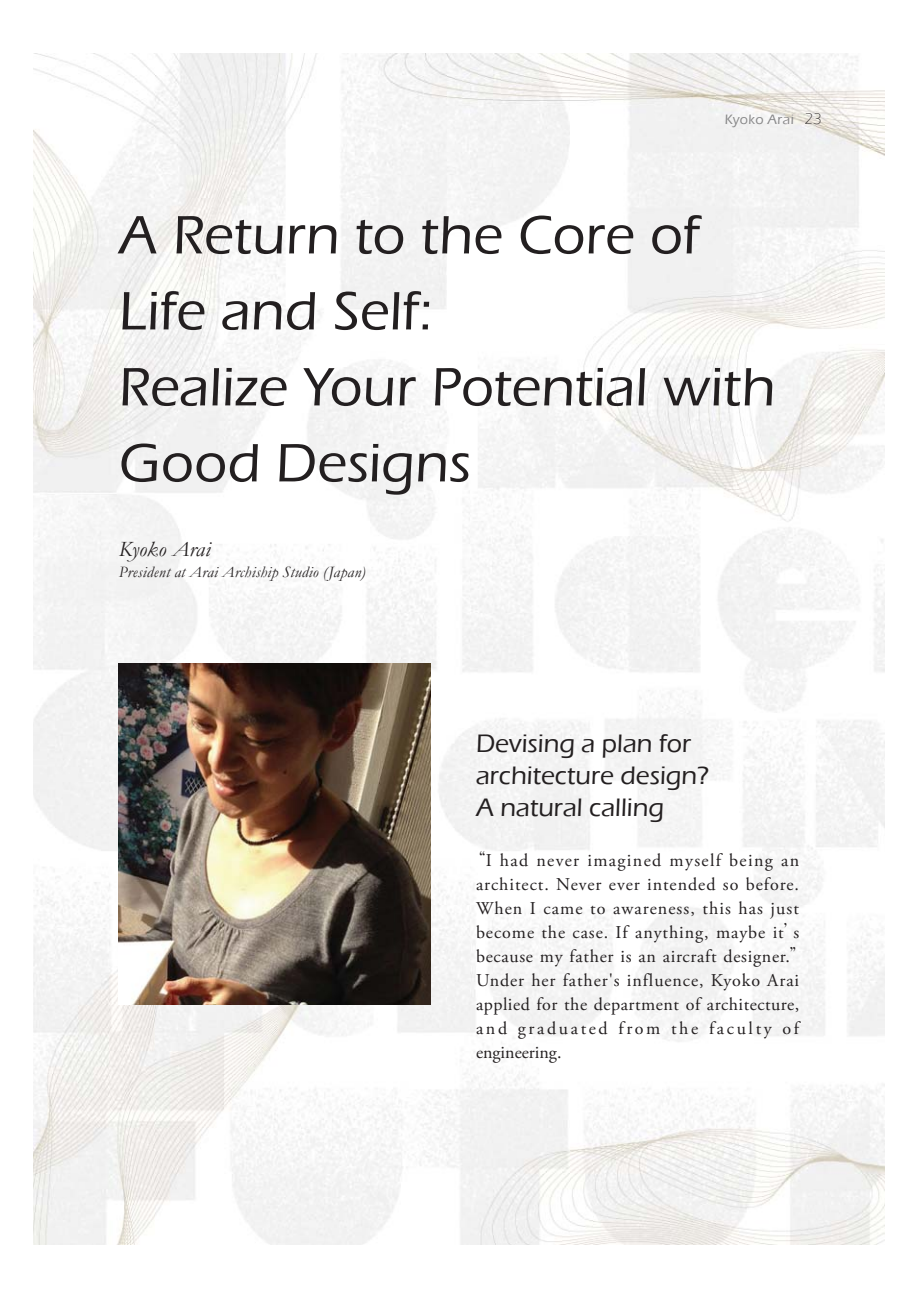
<style>
.page{position:relative;width:918px;height:1298px;background:#fff}
.page>*{position:absolute;margin:0;border:0;box-sizing:border-box;transform-origin:0 0}
.t1{font:500 56px/76px "Eras ITC";color:#231f20}
.t2{font:500 26px/32px "Eras ITC";color:#231f20}
.t3{font:italic 22px "Garamond";letter-spacing:.01em;color:#231f20}
.t4{font:18px/24px "Adobe Garamond Pro";letter-spacing:.055em;color:#231f20}
.t5{font:italic 16px "Garamond";letter-spacing:.025em;color:#231f20}
.t6{font:300 16px "Eras ITC";color:#231f20}
.t7{font:500 14px "Eras ITC";letter-spacing:.025em;color:#888889}
.s1{font-family:"DF Li Song Std W3 E Ten B5 H"}
</style>
<div class="page">
<img style="left:34px;top:54px;width:850px;height:1190px">
<img style="left:119px;top:663px;width:312px;height:342px">
<p class="t7" style="left:725px;top:111px;width:70px">Kyoko Arai</p>
<p class="t6" style="left:804px;top:110px;width:19px">23</p>
<h1 class="t1" style="left:119px;top:198px;width:658px">A Return to the Core of<br>Life and Self:<br>Realize Your Potential with<br>Good Designs</h1>
<p class="t3" style="left:119px;top:538px;width:93px">Kyoko Arai</p>
<p class="t5" style="left:119px;top:563px;width:248px">President at Arai Archiship Studio (Japan)</p>
<h2 class="t2" style="left:476px;top:728px;width:235px">Devising a plan for architecture design?<br>A natural calling</h2>
<p class="t4" style="left:476px;top:849px;width:334px;text-indent:-9px"><span class="s1">“</span>I had never imagined myself being an architect. Never ever intended so before.<br>When I came to awareness, this has just become the case. If anything, maybe it<span class="s1">’</span>s because my father is an aircraft designer.<span class="s1">” </span>Under her father's influence, Kyoko Arai applied for the department of architecture, and graduated from the faculty of engineering.</p>
</div>
